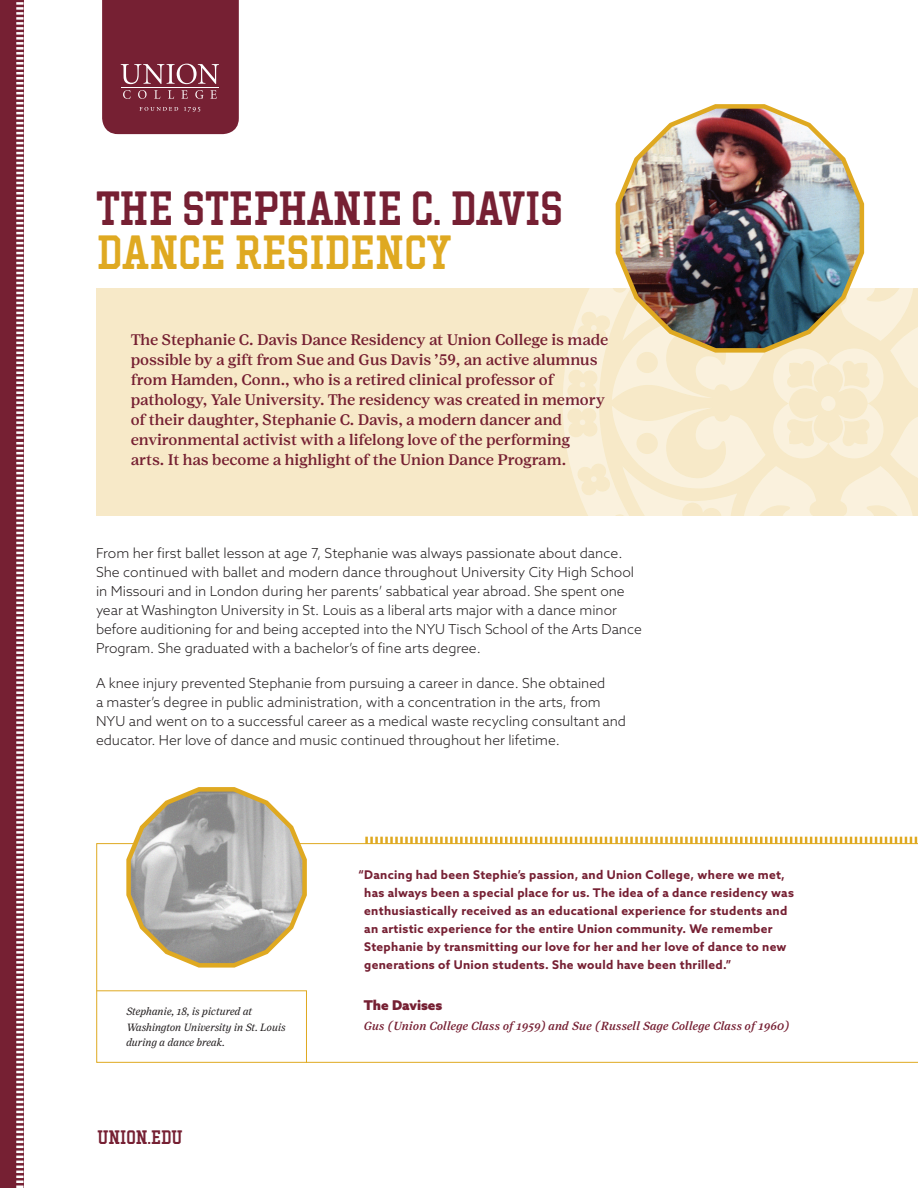
<style>
.page{position:relative;width:918px;height:1188px;background:#fff}
.page>*{position:absolute;margin:0;border:0;box-sizing:border-box;transform-origin:0 0}
.t1{font:500 48px "Hockeynight Serif";letter-spacing:.005em;color:#762033}
.t2{font:500 48px "Hockeynight Serif";letter-spacing:.005em;color:#dfa921}
.t3{font:500 19.5px "Hockeynight Serif";color:#762033}
.t4{font:500 15.3px/20px "Lust Text";color:#762033}
.t5{font:300 13.8px/19.2px "Azo Sans";color:#231f20}
.t6{font:900 13.5px "Azo Sans";color:#762033}
.t7{font:700 12px/18px "Azo Sans";letter-spacing:.025em;color:#762033}
.t8{font:italic 500 11.7px "Lust Text";letter-spacing:.005em;color:#762033}
.t9{font:italic 10.5px/15.3px "Lust Text";letter-spacing:-.02em;color:#231f20}
</style>
<div class="page">
<svg style="left:96px;top:843px;width:822px;height:220px"></svg>
<svg style="left:96px;top:990px;width:211px;height:73px"></svg>
<div style="left:97px;top:288px;width:821px;height:227px;background:#f7e9c8"></div>
<svg style="left:563px;top:288px;width:49px;height:228px"></svg>
<svg style="left:579px;top:381px;width:7px;height:7px"></svg>
<svg style="left:591px;top:325px;width:6px;height:6px"></svg>
<svg style="left:579px;top:419px;width:7px;height:7px"></svg>
<svg style="left:591px;top:476px;width:6px;height:6px"></svg>
<svg style="left:612px;top:288px;width:306px;height:228px"></svg>
<svg style="left:102px;top:0;width:137px;height:134px;background:#7c2a3c"></svg>
<div style="left:0;top:0;width:24px;height:1188px;background:#762033"></div>
<svg style="left:16px;top:2px;width:8px;height:1186px"></svg>
<img style="left:613px;top:104px;width:253px;height:251px">
<svg style="left:124px;top:787px;width:185px;height:183px"></svg>
<svg style="left:365px;top:837px;width:552px;height:7px"></svg>
<h1 class="t1" style="left:97px;top:174px;width:468px">THE STEPHANIE C. DAVIS</h1>
<h1 class="t2" style="left:97px;top:217px;width:356px">DANCE RESIDENCY</h1>
<p class="t4" style="left:131px;top:330px;width:479px">The Stephanie C. Davis Dance Residency at Union College is made possible by a gift from Sue and Gus Davis ’59, an active alumnus from Hamden, Conn., who is a retired clinical professor of pathology, Yale University. The residency was created in memory of their daughter, Stephanie C. Davis, a modern dancer and environmental activist with a lifelong love of the performing<br>arts. It has become a highlight of the Union Dance Program.</p>
<p class="t5" style="left:96px;top:543px;width:547px">From her first ballet lesson at age 7, Stephanie was always passionate about dance.<br>She continued with ballet and modern dance throughout University City High School in Missouri and in London during her parents’ sabbatical year abroad. She spent one year at Washington University in St. Louis as a liberal arts major with a dance minor before auditioning for and being accepted into the NYU Tisch School of the Arts Dance Program. She graduated with a bachelor’s of fine arts degree.</p>
<p class="t5" style="left:96px;top:673px;width:532px">A knee injury prevented Stephanie from pursuing a career in dance. She obtained<br>a master’s degree in public administration, with a concentration in the arts, from NYU and went on to a successful career as a medical waste recycling consultant and educator. Her love of dance and music continued throughout her lifetime.</p>
<p class="t9" style="left:126px;top:1004px;width:161px">Stephanie, 18, is pictured at<br>Washington University in St. Louis during a dance break.</p>
<h2 class="t3" style="left:97px;top:1124px;width:87px">UNION.EDU</h2>
<p class="t7" style="left:364px;top:866px;width:431px;text-indent:-6px">“Dancing had been Stephie’s passion, and Union College, where we met, has always been a special place for us. The idea of a dance residency was enthusiastically received as an educational experience for students and an artistic experience for the entire Union community. We remember Stephanie by transmitting our love for her and her love of dance to new generations of Union students. She would have been thrilled.”</p>
<p class="t6" style="left:364px;top:997px;width:80px">The Davises</p>
<p class="t8" style="left:364px;top:1019px;width:427px">Gus (Union College Class of 1959) and Sue (Russell Sage College Class of 1960)</p>
</div>
